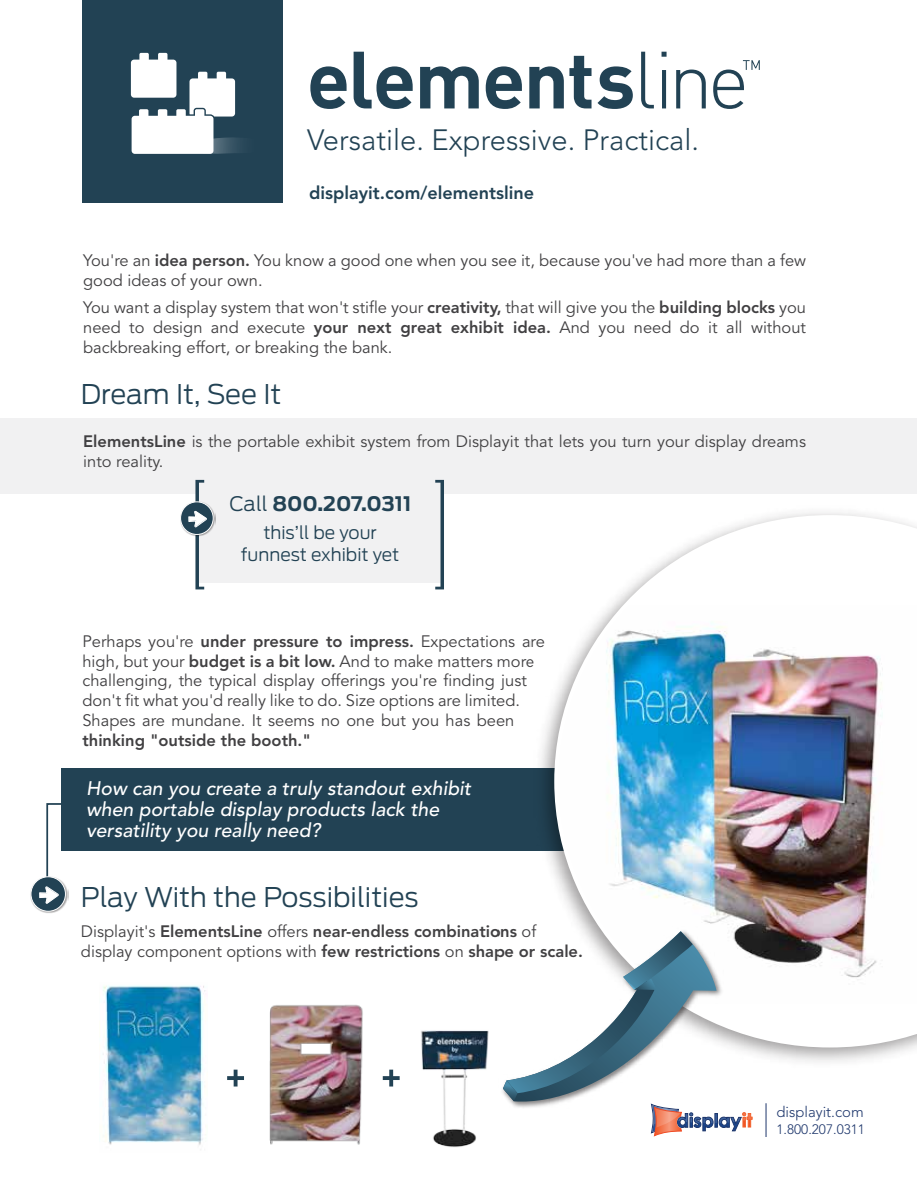
<style>
.page{position:relative;width:918px;height:1188px;background:#fff}
.page>*{position:absolute;margin:0;border:0;box-sizing:border-box;transform-origin:0 0}
.t1{font:300 29.1px "Avenir LT Std";color:#224254}
.t2{font:300 27px "Antenna";color:#224254}
.t3{font:700 19.95px "Antenna";color:#224254}
.t4{font:italic 500 19.5px/21px "Avenir LT Std";color:#fff}
.t5{font:800 18px "Avenir LT Std";color:#224254}
.t6{font:300 17.7px/21.1px "Antenna";color:#224254;text-align:center}
.t7{font:16.5px/19.8px "Avenir LT Std";color:#414042}
.t8{font:800 16.5px/19.8px "Avenir LT Std";color:#414042}
.t9{font:300 14.85px "Avenir LT Std";color:#1e376c}
.t10{font:300 13.65px "Avenir LT Std";color:#1e376c}
.s1{font-weight:800}
.s2{font-weight:300}
.s3{font-weight:400}
</style>
<div class="page">
<img style="left:389px;top:1030px;width:100px;height:117px">
<div style="left:0;top:418px;width:917px;height:76px;background:#f1f1f2"></div>
<div style="left:61px;top:768px;width:519px;height:82px;background:#224254"></div>
<hr style="left:766px;top:1103px;width:1px;height:34px;background:#1e376c">
<div style="left:82px;top:0;width:201px;height:202px;background:#224254"></div>
<img style="left:30px;top:879px;width:36px;height:34px">
<div style="left:31px;top:877px;width:34px;height:34px;background:#224254;border-radius:50%"></div>
<div style="left:31px;top:876px;width:35px;height:36px;border:1px solid #fff;border-radius:50%"></div>
<img style="left:530px;top:512px;width:384px;height:550px">
<img style="left:554px;top:515px;width:362px;height:533px">
<div style="left:197px;top:486px;width:246px;height:97px;background:#f1f1f2"></div>
<svg style="left:435px;top:480px;width:9px;height:109px"></svg>
<img style="left:180px;top:504px;width:36px;height:30px">
<div style="left:181px;top:502px;width:32px;height:32px;background:#224254;border-radius:50%"></div>
<div style="left:180px;top:501px;width:34px;height:34px;border:1px solid #fff;border-radius:50%"></div>
<svg style="left:310px;top:66px;width:37px;height:43px"></svg>
<svg style="left:354px;top:52px;width:59px;height:57px"></svg>
<svg style="left:420px;top:66px;width:59px;height:42px"></svg>
<svg style="left:486px;top:66px;width:36px;height:43px"></svg>
<svg style="left:529px;top:56px;width:63px;height:52px"></svg>
<svg style="left:598px;top:66px;width:35px;height:43px"></svg>
<svg style="left:641px;top:52px;width:13px;height:56px"></svg>
<svg style="left:662px;top:52px;width:5px;height:56px"></svg>
<svg style="left:676px;top:70px;width:30px;height:38px"></svg>
<svg style="left:713px;top:60px;width:47px;height:49px"></svg>
<svg style="left:131px;top:53px;width:109px;height:101px"></svg>
<img style="left:103px;top:985px;width:103px;height:160px">
<img style="left:269px;top:1004px;width:94px;height:141px">
<img style="left:502px;top:927px;width:223px;height:166px">
<svg style="left:503px;top:931px;width:250px;height:206px"></svg>
<svg style="left:227px;top:1070px;width:17px;height:17px"></svg>
<svg style="left:383px;top:1070px;width:17px;height:17px"></svg>
<svg style="left:39px;top:803px;width:30px;height:101px"></svg>
<svg style="left:189px;top:480px;width:18px;height:109px"></svg>
<h1 class="t1" style="left:307px;top:123px;width:393px">Versatile. Expressive. Practical.</h1>
<p class="t5" style="left:309px;top:182px;width:227px">displayit.com/elementsline</p>
<p class="t7" style="left:83px;top:251px;width:724px">You're an <span class="s1">idea person.</span> You know a good one when you see it, because you've had more than a few good ideas of your own.</p>
<p class="t7" style="left:83px;top:298px;width:724px;text-align:justify">You want a display system that won't stifle your <span class="s1">creativity,</span> that will give you the <span class="s1">building blocks</span> you need to design and execute <span class="s1">your next great exhibit idea.</span> And you need do it all without backbreaking effort, or breaking the bank.</p>
<h2 class="t2" style="left:81px;top:378px;width:202px">Dream It, See It</h2>
<p class="t7" style="left:83px;top:432px;width:724px"><span class="s1">ElementsLine</span> is the portable exhibit system from Displayit that lets you turn your display dreams into reality.</p>
<p class="t3" style="left:229px;top:492px;width:183px"><span class="s2">Call</span> 800.207.0311</p>
<p class="t6" style="left:241px;top:523px;width:160px">this’ll be your funnest exhibit yet</p>
<p class="t7" style="left:82px;top:632px;width:464px">Perhaps you're <span class="s1">under pressure to impress.</span> Expectations are high, but your <span class="s1">budget is a bit low.</span> And to make matters more challenging, the typical display offerings you're finding just don't fit what you'd really like to do. Size options are limited.<br>Shapes are mundane. It seems no one but you has been</p>
<p class="t8" style="left:82px;top:730px;width:230px">thinking "outside the booth."</p>
<p class="t4" style="left:86px;top:778px;width:387px">How can you create a truly standout exhibit when portable display products lack the versatility you really need?</p>
<h2 class="t2" style="left:81px;top:881px;width:339px">Play With the Possibilities</h2>
<p class="t8" style="left:81px;top:922px;width:504px"><span class="s3">Displayit's</span> ElementsLine <span class="s3">offers</span> near-endless combinations <span class="s3">of display component options with</span> few restrictions <span class="s3">on</span> shape or scale.</p>
<p class="t9" style="left:777px;top:1104px;width:89px">displayit.com</p>
<p class="t10" style="left:777px;top:1121px;width:90px">1.800.207.0311</p>
</div>
